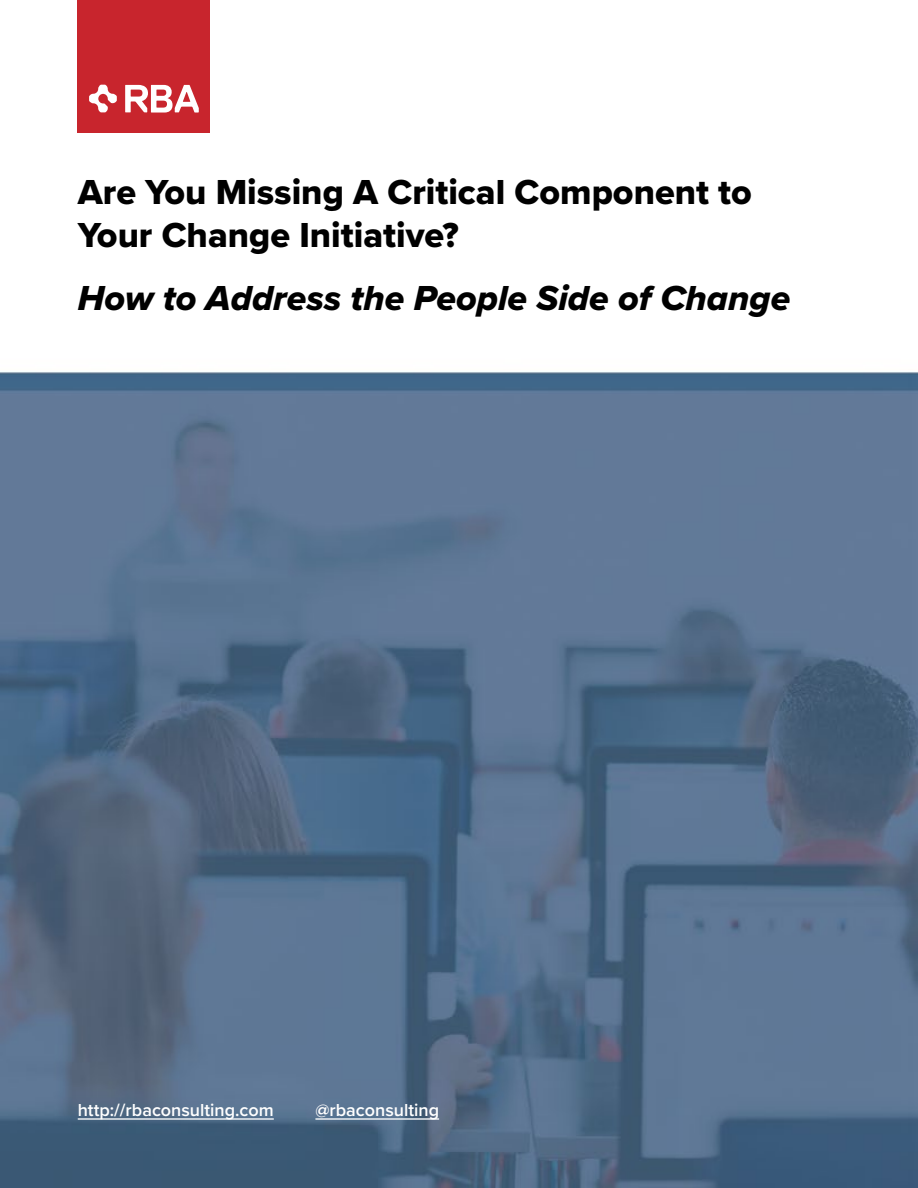
<style>
.page{position:relative;width:918px;height:1188px;background:#fff}
.page>*{position:absolute;margin:0;border:0;box-sizing:border-box;transform-origin:0 0}
.t1{font:36px/43.2px "Proxima Nova Extrabld";color:#000}
.t2{font:36px "Proxima Nova Extrabld It";color:#000}
.t3{font:600 18px "Proxima Nova";color:#fff}
</style>
<div class="page">
<img style="left:0;top:0;width:918px;height:1188px">
<hr style="left:78px;top:1118px;width:196px;height:2px;background:#fff">
<hr style="left:315px;top:1118px;width:124px;height:2px;background:#fff">
<div style="left:78px;top:0;width:132px;height:132px;background:#c8252d"></div>
<svg style="left:125px;top:85px;width:74px;height:28px"></svg>
<svg style="left:89px;top:85px;width:28px;height:27px"></svg>
<p class="t1" style="left:78px;top:170px;width:676px">Are You Missing A Critical Component to<br>Your Change Initiative?</p>
<p class="t2" style="left:78px;top:271px;width:714px">How to Address the People Side of Change</p>
<p class="t3" style="left:78px;top:1097px;width:198px">http://rbaconsulting.com</p>
<p class="t3" style="left:315px;top:1097px;width:125px">@rbaconsulting</p>
</div>
